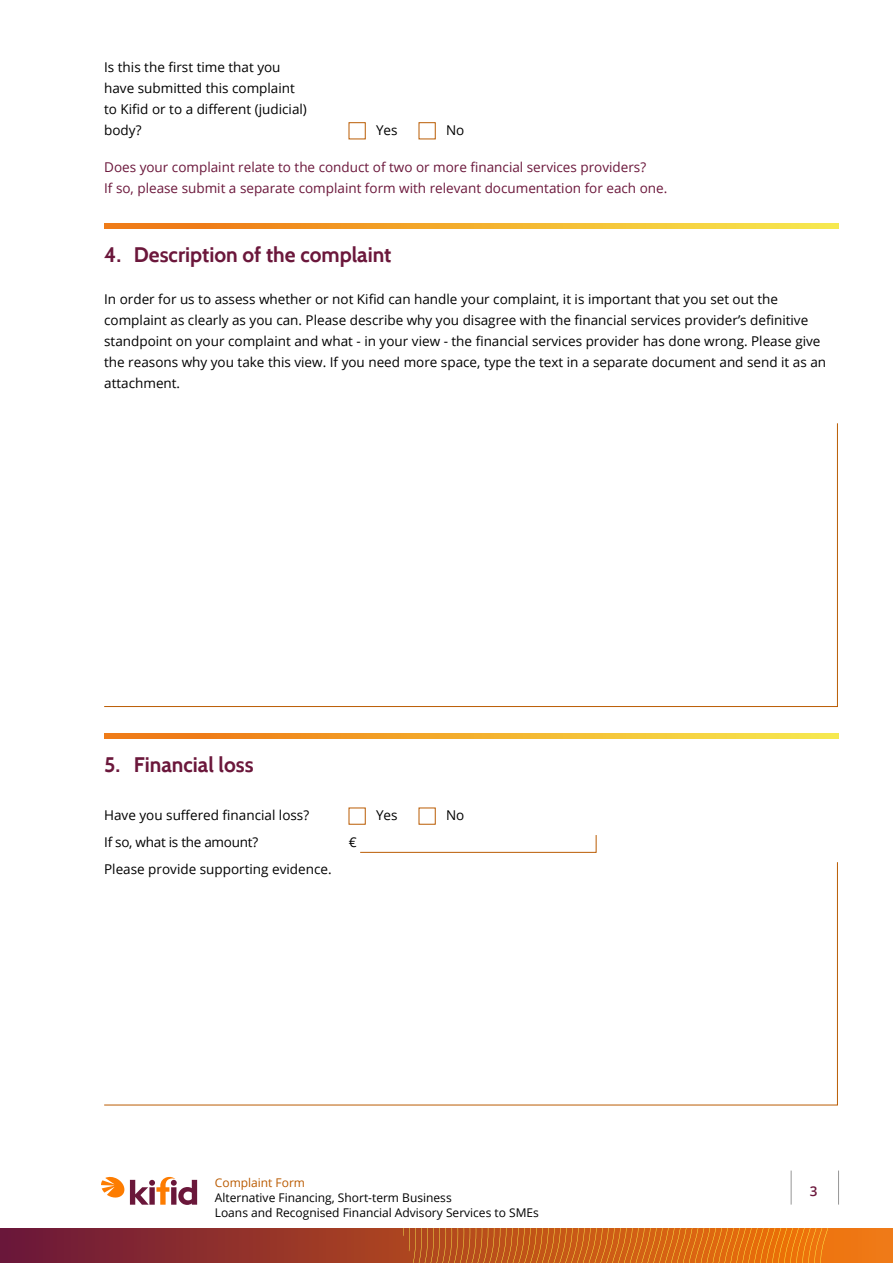
<style>
.page{position:relative;width:893px;height:1263px;background:#fff}
.page>*{position:absolute;margin:0;border:0;box-sizing:border-box;transform-origin:0 0}
.Alineakop_14_18{font:700 21px "Cabin";color:#6b173b}
.Introtekst_9_14{font:13.5px/21px "Open Sans";color:#000}
.Introtekst_9_14-2{font:13.5px/21px "Open Sans";color:#6b173b}
.Formuliertekst_9_18{font:13.5px "Open Sans";color:#000}
.Formuliertekst_9_18-2{font:13.5px "Open Sans";letter-spacing:-.02em;color:#000}
.t1{font:600 13.5px "Open Sans";color:#6b173b}
.t2{font:12px/15px "Open Sans";color:#000}
.t3{font:12px "Open Sans";color:#ba5b02}
</style>
<div class="page">
<svg style="left:101px;top:1176px;width:96px;height:29px"></svg>
<svg style="left:0;top:1229px;width:893px;height:34px;background:#9a392b"></svg>
<svg style="left:138px;top:1229px;width:694px;height:34px;background:#bb541e"></svg>
<hr style="left:791px;top:1170px;width:1px;height:34px;background:#969696">
<hr style="left:838px;top:1170px;width:1px;height:34px;background:#969696">
<div style="left:349px;top:122px;width:17px;height:17px;border:1px solid #ba5c03"></div>
<div style="left:419px;top:122px;width:17px;height:17px;border:1px solid #ba5c03"></div>
<svg style="left:104px;top:223px;width:735px;height:5px;background:#f2ae2f"></svg>
<svg style="left:104px;top:423px;width:734px;height:284px"></svg>
<svg style="left:104px;top:733px;width:735px;height:5px;background:#f2ae2f"></svg>
<svg style="left:360px;top:835px;width:237px;height:18px"></svg>
<svg style="left:104px;top:862px;width:734px;height:243px"></svg>
<p class="Introtekst_9_14" style="left:104px;top:56px;width:204px">Is this the first time that you have submitted this complaint to Kifid or to a different (judicial) body?</p>
<p class="Introtekst_9_14" style="left:376px;top:119px;width:23px">Yes</p>
<p class="Introtekst_9_14" style="left:446px;top:119px;width:20px">No</p>
<p class="Introtekst_9_14-2" style="left:104px;top:156px;width:565px">Does your complaint relate to the conduct of two or more financial services providers?<br>If so, please submit a separate complaint form with relevant documentation for each one.</p>
<h1 class="Alineakop_14_18" style="left:104px;top:242px;width:289px">4. Description of the complaint</h1>
<p class="Introtekst_9_14" style="left:104px;top:288px;width:723px">In order for us to assess whether or not Kifid can handle your complaint, it is important that you set out the complaint as clearly as you can. Please describe why you disagree with the financial services provider’s definitive standpoint on your complaint and what - in your view - the financial services provider has done wrong. Please give the reasons why you take this view. If you need more space, type the text in a separate document and send it as an attachment.</p>
<h1 class="Alineakop_14_18" style="left:104px;top:752px;width:151px">5. Financial loss</h1>
<p class="Formuliertekst_9_18" style="left:104px;top:806px;width:206px">Have you suffered financial loss?</p>
<p class="Formuliertekst_9_18" style="left:376px;top:806px;width:23px">Yes</p>
<p class="Formuliertekst_9_18" style="left:446px;top:806px;width:20px">No</p>
<p class="Formuliertekst_9_18-2" style="left:104px;top:833px;width:155px">If so, what is the amount?</p>
<p class="Formuliertekst_9_18" style="left:349px;top:833px;width:9px">€</p>
<p class="Formuliertekst_9_18" style="left:104px;top:860px;width:229px">Please provide supporting evidence.</p>
<p class="t3" style="left:215px;top:1174px;width:92px">Complaint Form</p>
<p class="t2" style="left:215px;top:1190px;width:326px">Alternative Financing, Short-term Business<br>Loans and Recognised Financial Advisory Services to SMEs</p>
<p class="t1" style="left:810px;top:1181px;width:9px">3</p>
</div>
